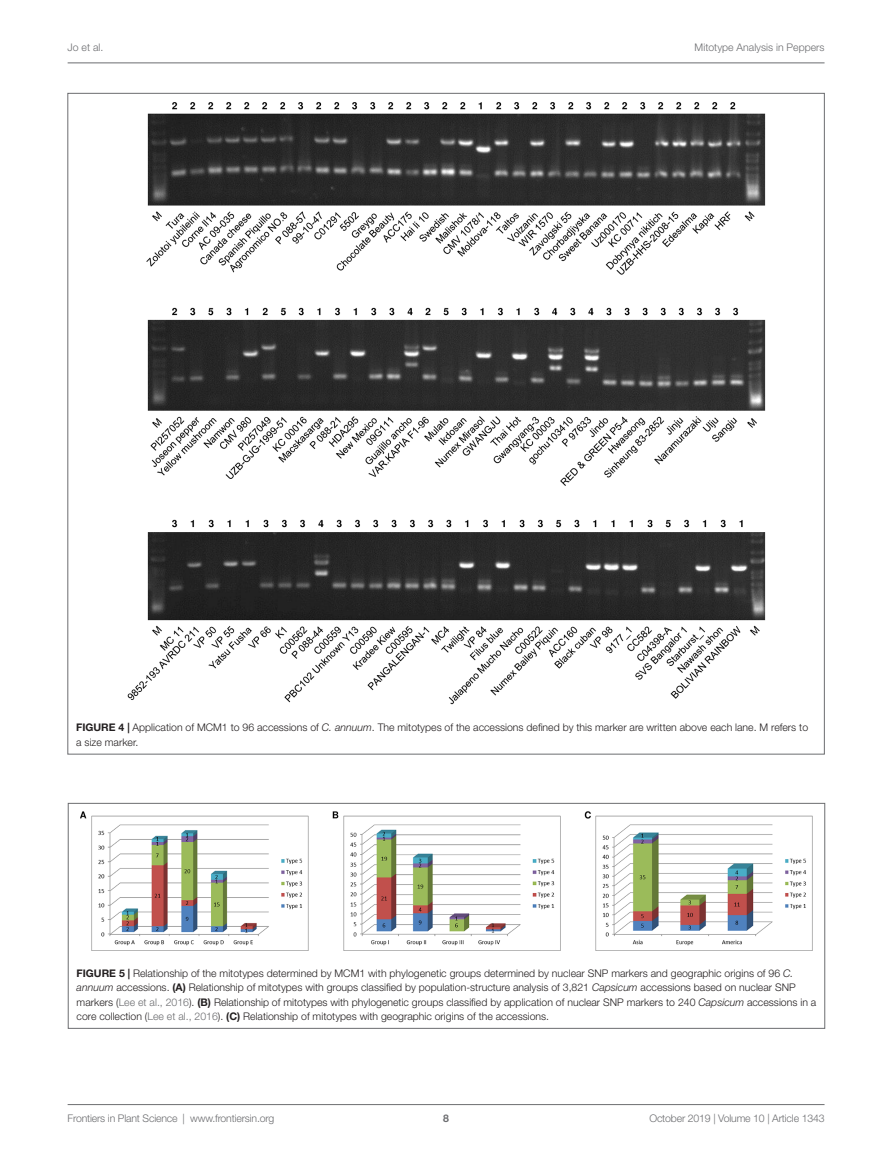
<style>
.page{position:relative;width:893px;height:1170px;background:#fff}
.page>*{position:absolute;margin:0;border:0;box-sizing:border-box;transform-origin:0 0}
.FC{font:300 10.5px/14.2px "Helvetica Neue LT Std";color:#231f20}
.t1{font:300 10.5px "Helvetica Neue LT Std";letter-spacing:-.015em;color:#6c6d70}
.t2{font:700 10.5px "Helvetica Neue LT Std";color:#6c6d70}
.s1{font-weight:700}
.s2{font-style:italic}
.s3{color:#6c6d70}
</style>
<div class="page">
<hr style="left:68px;top:63px;width:756px;height:1px;background:#6c6d70">
<hr style="left:68px;top:1104px;width:756px;height:1px;background:#6c6d70">
<img style="left:127px;top:102px;width:638px;height:602px">
<img style="left:81px;top:811px;width:731px;height:139px">
<div style="left:68px;top:803px;width:757px;height:225px;border:1px solid #6c6d70"></div>
<p class="t1" style="left:68px;top:41px;width:37px">Jo et al.</p>
<p class="t1" style="left:695px;top:41px;width:131px">Mitotype Analysis in Peppers</p>
<p class="FC" style="left:76px;top:720px;width:733px"><span class="s1">FIGURE 4 |</span> Application of MCM1 to 96 accessions of <span class="s2">C. annuum</span>. The mitotypes of the accessions defined by this marker are written above each lane. M refers to a size marker.</p>
<p class="FC" style="left:77px;top:965px;width:741px"><span class="s1">FIGURE 5 |</span> Relationship of the mitotypes determined by MCM1 with phylogenetic groups determined by nuclear SNP markers and geographic origins of 96 <span class="s2">C. annuum</span> accessions. <span class="s1">(A)</span> Relationship of mitotypes with groups classified by population-structure analysis of 3,821 <span class="s2">Capsicum</span> accessions based on nuclear SNP markers (<span class="s3">Lee et al., 2016</span>). <span class="s1">(B)</span> Relationship of mitotypes with phylogenetic groups classified by application of nuclear SNP markers to 240 <span class="s2">Capsicum</span> accessions in a core collection (<span class="s3">Lee et al., 2016</span>). <span class="s1">(C)</span> Relationship of mitotypes with geographic origins of the accessions.</p>
<p class="t1" style="left:68px;top:1111px;width:208px">Frontiers in Plant Science | www.frontiersin.org</p>
<p class="t2" style="left:443px;top:1111px;width:7px">8</p>
<p class="t1" style="left:649px;top:1111px;width:177px">October 2019 | Volume 10 | Article 1343</p>
</div>
